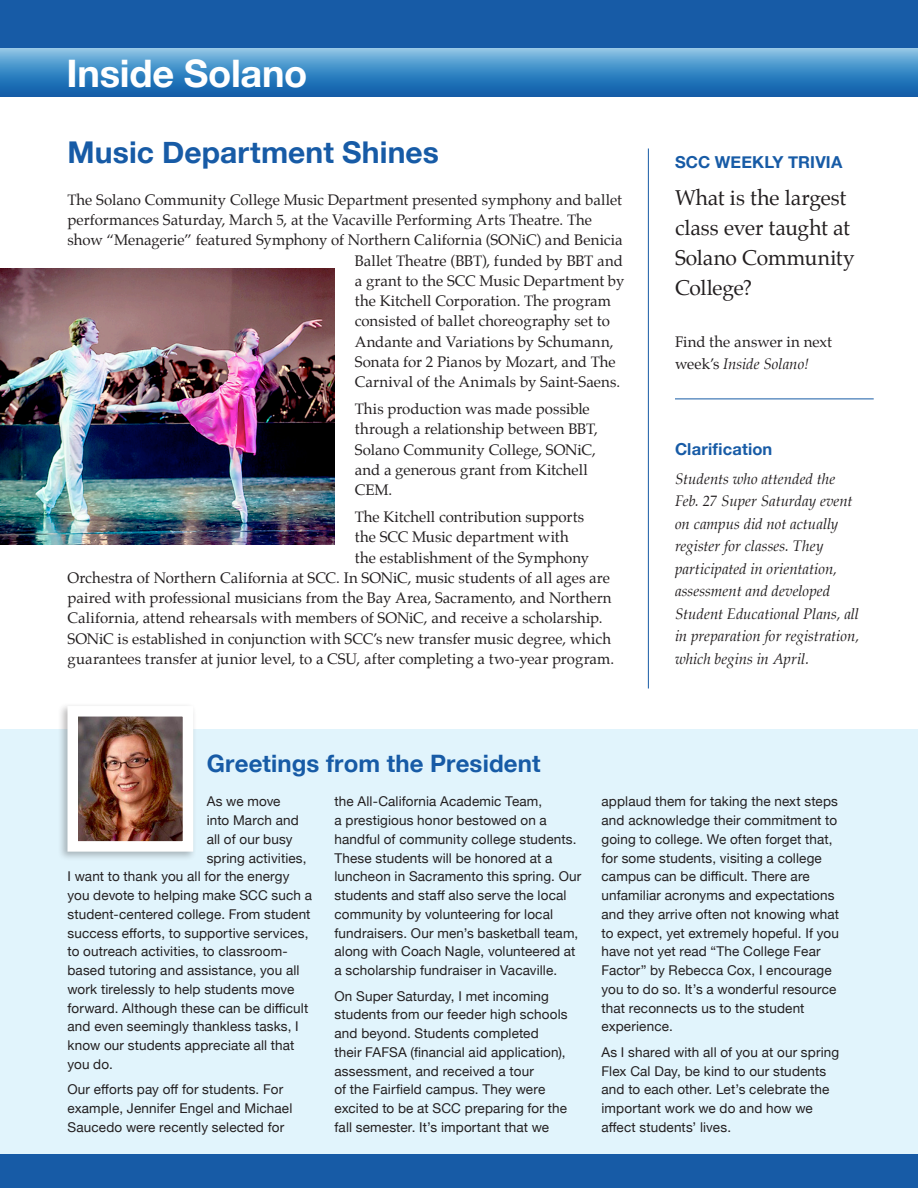
<style>
.page{position:relative;width:918px;height:1188px;background:#fff}
.page>*{position:absolute;margin:0;border:0;box-sizing:border-box;transform-origin:0 0}
.t1{font:700 37.95px "Helvetica Neue";letter-spacing:-.005em;color:#fff}
.subhead{font:700 30px "Helvetica Neue";letter-spacing:.005em;color:#175ba6}
.subhead-2{font:700 24px "Helvetica Neue";letter-spacing:.005em;color:#175ba6}
.body_text{font:21px/30px "Palatino";letter-spacing:-.01em;color:#231f20}
.subhead-3{font:700 16.5px "Helvetica Neue";letter-spacing:.01em;color:#175ba6}
.body_text-2{font:15px/20.2px "Palatino";color:#231f20}
.t2{font:italic 15px/22.5px "Palatino";color:#231f20}
.Helvetica_body{font:13.5px/18.8px "Helvetica Neue";letter-spacing:.01em;color:#231f20}
.s1{font-style:italic}
</style>
<div class="page">
<div style="left:0;top:729px;width:918px;height:432px;background:#e1f4fc"></div>
<div style="left:0;top:1154px;width:918px;height:34px;background:#175ba6"></div>
<svg style="left:0;top:48px;width:918px;height:49px;background:#408ac4"></svg>
<hr style="left:675px;top:399px;width:199px;height:1px;background:#175ba6">
<hr style="left:648px;top:148px;width:1px;height:540px;background:#175ba6">
<div style="left:0;top:0;width:918px;height:48px;background:#175ba6"></div>
<img style="left:0;top:268px;width:334px;height:276px">
<div style="left:58px;top:702px;width:138px;height:159px;background:#231f20;opacity:.3"></div>
<img style="left:79px;top:717px;width:103px;height:124px">
<div style="left:68px;top:706px;width:125px;height:146px;border:10px solid #fff"></div>
<p class="t1" style="left:67px;top:43px;width:242px">Inside Solano</p>
<p class="subhead" style="left:68px;top:129px;width:373px">Music Department Shines</p>
<p class="body_text-2" style="left:68px;top:190px;width:556px">The Solano Community College Music Department presented symphony and ballet</p>
<p class="body_text-2" style="left:68px;top:210px;width:526px">performances Saturday, March 5, at the Vacaville Performing Arts Theatre. The</p>
<p class="body_text-2" style="left:68px;top:230px;width:557px">show “Menagerie” featured Symphony of Northern California (SONiC) and Benicia</p>
<p class="body_text-2" style="left:355px;top:250px;width:270px">Ballet Theatre (BBT), funded by BBT and</p>
<p class="body_text-2" style="left:355px;top:271px;width:271px">a grant to the SCC Music Department by</p>
<p class="body_text-2" style="left:355px;top:291px;width:258px">the Kitchell Corporation. The program</p>
<p class="body_text-2" style="left:355px;top:311px;width:257px">consisted of ballet choreography set to</p>
<p class="body_text-2" style="left:355px;top:331px;width:260px">Andante and Variations by Schumann,</p>
<p class="body_text-2" style="left:355px;top:352px;width:262px">Sonata for 2 Pianos by Mozart, and The</p>
<p class="body_text-2" style="left:355px;top:372px;width:267px">Carnival of the Animals by Saint-Saens.</p>
<p class="body_text-2" style="left:355px;top:399px;width:245px">This production was made possible through a relationship between BBT,<br>Solano Community College, SONiC, and a generous grant from Kitchell<br>CEM.</p>
<p class="body_text-2" style="left:355px;top:507px;width:231px">The Kitchell contribution supports</p>
<p class="body_text-2" style="left:355px;top:527px;width:216px">the SCC Music department with</p>
<p class="body_text-2" style="left:355px;top:547px;width:236px">the establishment of the Symphony</p>
<p class="body_text-2" style="left:68px;top:568px;width:544px">Orchestra of Northern California at SCC. In SONiC, music students of all ages are</p>
<p class="body_text-2" style="left:68px;top:588px;width:546px">paired with professional musicians from the Bay Area, Sacramento, and Northern</p>
<p class="body_text-2" style="left:68px;top:608px;width:536px">California, attend rehearsals with members of SONiC, and receive a scholarship.</p>
<p class="body_text-2" style="left:68px;top:628px;width:545px">SONiC is established in conjunction with SCC’s new transfer music degree, which</p>
<p class="body_text-2" style="left:68px;top:649px;width:548px">guarantees transfer at junior level, to a CSU, after completing a two-year program.</p>
<p class="subhead-2" style="left:207px;top:745px;width:335px">Greetings from the President</p>
<p class="subhead-3" style="left:675px;top:150px;width:169px">SCC WEEKLY TRIVIA</p>
<p class="body_text" style="left:675px;top:183px;width:181px">What is the largest class ever taught at<br>Solano Community<br>College?</p>
<p class="body_text-2" style="left:675px;top:330px;width:159px;line-height:22.5px">Find the answer in next week’s <span class="s1">Inside Solano!</span></p>
<p class="subhead-3" style="left:675px;top:436px;width:99px">Clarification</p>
<p class="t2" style="left:675px;top:467px;width:186px">Students who attended the<br>Feb. 27 Super Saturday event on campus did not actually register for classes. They participated in orientation, assessment and developed<br>Student Educational Plans, all in preparation for registration, which begins in April.</p>
<p class="Helvetica_body" style="left:207px;top:793px;width:75px">As we move</p>
<p class="Helvetica_body" style="left:207px;top:812px;width:94px">into March and</p>
<p class="Helvetica_body" style="left:207px;top:830px;width:87px">all of our busy</p>
<p class="Helvetica_body" style="left:207px;top:849px;width:101px">spring activities,</p>
<p class="Helvetica_body" style="left:68px;top:868px;width:224px">I want to thank you all for the energy</p>
<p class="Helvetica_body" style="left:68px;top:887px;width:246px">you devote to helping make SCC such a</p>
<p class="Helvetica_body" style="left:68px;top:905px;width:245px">student-centered college. From student</p>
<p class="Helvetica_body" style="left:68px;top:924px;width:242px">success efforts, to supportive services,</p>
<p class="Helvetica_body" style="left:68px;top:943px;width:222px">to outreach activities, to classroom-</p>
<p class="Helvetica_body" style="left:68px;top:962px;width:234px">based tutoring and assistance, you all</p>
<p class="Helvetica_body" style="left:68px;top:980px;width:229px">work tirelessly to help students move</p>
<p class="Helvetica_body" style="left:68px;top:999px;width:242px">forward. Although these can be difficult</p>
<p class="Helvetica_body" style="left:68px;top:1018px;width:233px">and even seemingly thankless tasks, I</p>
<p class="Helvetica_body" style="left:68px;top:1037px;width:229px">know our students appreciate all that</p>
<p class="Helvetica_body" style="left:68px;top:1055px;width:47px">you do.</p>
<p class="Helvetica_body" style="left:68px;top:1081px;width:226px">Our efforts pay off for students. For example, Jennifer Engel and Michael<br>Saucedo were recently selected for</p>
<p class="Helvetica_body" style="left:334px;top:793px;width:248px">the All-California Academic Team,<br>a prestigious honor bestowed on a handful of community college students.<br>These students will be honored at a luncheon in Sacramento this spring. Our students and staff also serve the local community by volunteering for local fundraisers. Our men’s basketball team, along with Coach Nagle, volunteered at a scholarship fundraiser in Vacaville.</p>
<p class="Helvetica_body" style="left:334px;top:987px;width:235px">On Super Saturday, I met incoming students from our feeder high schools and beyond. Students completed their FAFSA (financial aid application), assessment, and received a tour<br>of the Fairfield campus. They were excited to be at SCC preparing for the fall semester. It’s important that we</p>
<p class="Helvetica_body" style="left:602px;top:793px;width:239px">applaud them for taking the next steps and acknowledge their commitment to going to college. We often forget that, for some students, visiting a college campus can be difficult. There are unfamiliar acronyms and expectations and they arrive often not knowing what to expect, yet extremely hopeful. If you have not yet read “The College Fear Factor” by Rebecca Cox, I encourage you to do so. It’s a wonderful resource that reconnects us to the student experience.</p>
<p class="Helvetica_body" style="left:602px;top:1043px;width:239px">As I shared with all of you at our spring Flex Cal Day, be kind to our students and to each other. Let’s celebrate the important work we do and how we affect students’ lives.</p>
</div>
